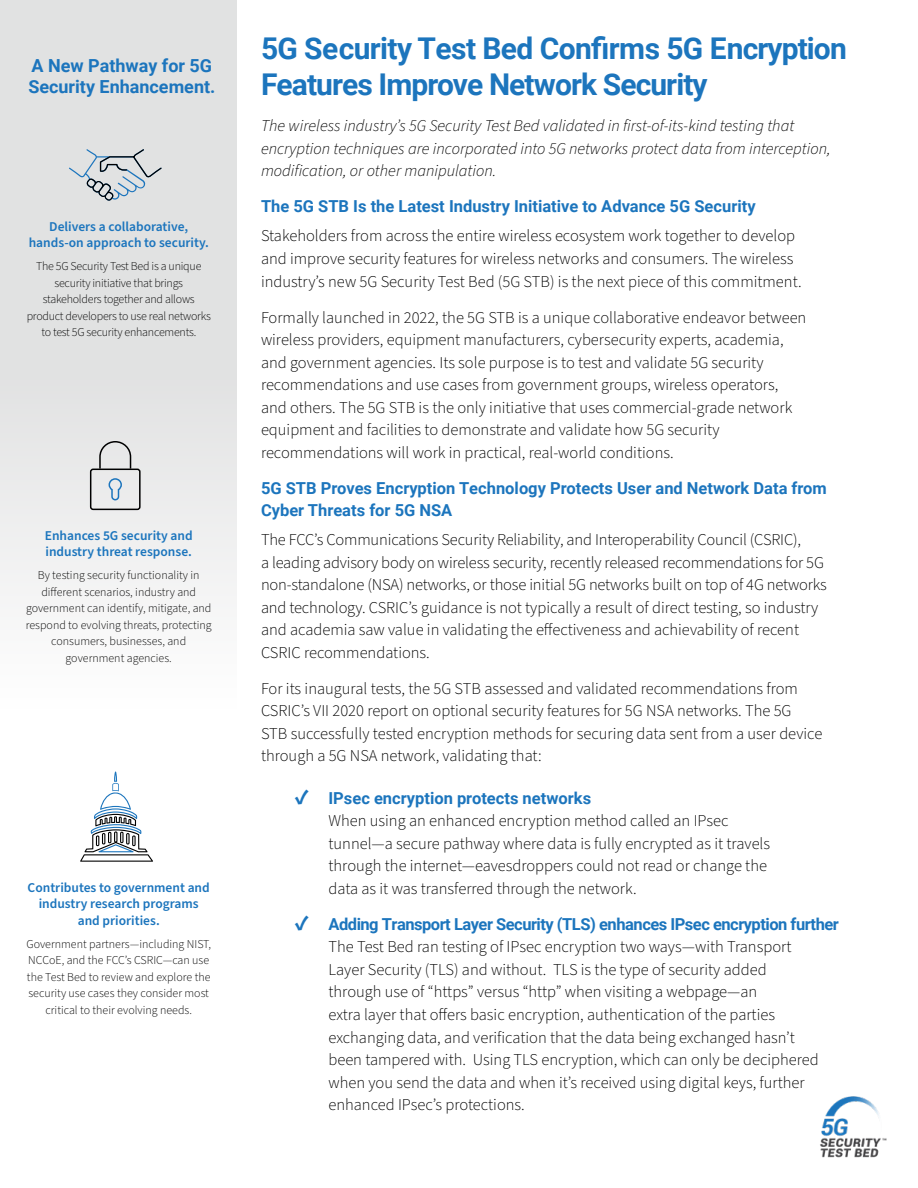
<style>
.page{position:relative;width:918px;height:1188px;background:#fff}
.page>*{position:absolute;margin:0;border:0;box-sizing:border-box;transform-origin:0 0}
.t1{font:700 30px/36px "Roboto";letter-spacing:-.03em;color:#1c75bd}
.t2{font:700 18px/21px "Roboto";color:#1c75bd}
.t3{font:300 16.5px/22.5px "Source Sans Pro";color:#000}
.t4{font:italic 300 16.5px/22.5px "Source Sans Pro";color:#000}
.t5{font:700 16.5px/22.5px "Roboto";color:#1c75bd}
.t6{font:700 16.5px "Roboto";letter-spacing:-.03em;color:#1c75bd}
.t7{font:600 13.5px/16.5px "Source Sans Pro";color:#1c75bd;text-align:center}
.t8{font:300 12px/16.5px "Source Sans Pro";color:#000;text-align:center}
.t9{font:300 12px/16.5px "Source Sans Pro";letter-spacing:-.02em;color:#000;text-align:center}
.s1{font-family:"Source Sans Pro";font-weight:900;font-size:21px}
</style>
<div class="page">
<img style="left:820px;top:1096px;width:67px;height:62px">
<div style="left:0;top:0;width:237px;height:771px;background:linear-gradient(to bottom,#d9dada,#fbfbfb)"></div>
<svg style="left:80px;top:772px;width:73px;height:90px"></svg>
<div style="left:90px;top:469px;width:51px;height:41px;border:2px solid #000;border-radius:2px"></div>
<svg style="left:98px;top:440px;width:34px;height:30px"></svg>
<svg style="left:108px;top:477px;width:15px;height:24px"></svg>
<svg style="left:69px;top:149px;width:93px;height:52px;background:#c8ced2"></svg>
<p class="t2" style="left:28px;top:54px;width:189px">A New Pathway for 5G<br>Security Enhancement.</p>
<p class="t7" style="left:29px;top:218px;width:182px">Delivers a collaborative, hands-on approach to security.</p>
<p class="t9" style="left:27px;top:258px;width:186px">The 5G Security Test Bed is a unique security initiative that brings stakeholders together and allows product developers to use real networks to test 5G security enhancements.</p>
<p class="t7" style="left:45px;top:527px;width:149px;text-align:left">Enhances 5G security and industry threat response.</p>
<p class="t8" style="left:26px;top:567px;width:187px">By testing security functionality in different scenarios, industry and government can identify, mitigate, and respond to evolving threats, protecting consumers, businesses, and government agencies.</p>
<p class="t7" style="left:28px;top:879px;width:184px">Contributes to government and industry research programs and priorities.</p>
<p class="t8" style="left:26px;top:936px;width:186px">Government partners—including NIST, NCCoE, and the FCC’s CSRIC—can use the Test Bed to review and explore the security use cases they consider most critical to their evolving needs.</p>
<h1 class="t1" style="left:261px;top:29px;width:587px">5G Security Test Bed Confirms 5G Encryption<br>Features Improve Network Security</h1>
<p class="t4" style="left:261px;top:115px;width:571px">The wireless industry’s 5G Security Test Bed validated in first-of-its-kind testing that encryption techniques are incorporated into 5G networks protect data from interception, modification, or other manipulation.</p>
<p class="t5" style="left:261px;top:195px;width:496px">The 5G STB Is the Latest Industry Initiative to Advance 5G Security</p>
<p class="t3" style="left:261px;top:225px;width:542px">Stakeholders from across the entire wireless ecosystem work together to develop and improve security features for wireless networks and consumers. The wireless industry’s new 5G Security Test Bed (5G STB) is the next piece of this commitment.</p>
<p class="t3" style="left:261px;top:306px;width:547px">Formally launched in 2022, the 5G STB is a unique collaborative endeavor between wireless providers, equipment manufacturers, cybersecurity experts, academia, and government agencies. Its sole purpose is to test and validate 5G security recommendations and use cases from government groups, wireless operators, and others. The 5G STB is the only initiative that uses commercial-grade network equipment and facilities to demonstrate and validate how 5G security recommendations will work in practical, real-world conditions.</p>
<p class="t5" style="left:261px;top:476px;width:567px">5G STB Proves Encryption Technology Protects User and Network Data from<br>Cyber Threats for 5G NSA</p>
<p class="t3" style="left:261px;top:529px;width:567px">The FCC’s Communications Security Reliability, and Interoperability Council (CSRIC),<br>a leading advisory body on wireless security, recently released recommendations for 5G non-standalone (NSA) networks, or those initial 5G networks built on top of 4G networks and technology. CSRIC’s guidance is not typically a result of direct testing, so industry and academia saw value in validating the effectiveness and achievability of recent CSRIC recommendations.</p>
<p class="t3" style="left:261px;top:678px;width:563px">For its inaugural tests, the 5G STB assessed and validated recommendations from CSRIC’s VII 2020 report on optional security features for 5G NSA networks. The 5G<br>STB successfully tested encryption methods for securing data sent from a user device through a 5G NSA network, validating that:</p>
<p class="t5" style="left:295px;top:786px;width:298px"><span class="s1">✓</span> IPsec encryption protects networks</p>
<p class="t3" style="left:328px;top:810px;width:443px">When using an enhanced encryption method called an IPsec tunnel—a secure pathway where data is fully encrypted as it travels through the internet—eavesdroppers could not read or change the data as it was transferred through the network.</p>
<p class="t6" style="left:295px;top:913px;width:546px"><span class="s1">✓</span> Adding Transport Layer Security (TLS) enhances IPsec encryption further</p>
<p class="t3" style="left:328px;top:936px;width:492px">The Test Bed ran testing of IPsec encryption two ways—with Transport Layer Security (TLS) and without. TLS is the type of security added through use of “https” versus “http” when visiting a webpage—an<br>extra layer that offers basic encryption, authentication of the parties exchanging data, and verification that the data being exchanged hasn’t been tampered with. Using TLS encryption, which can only be deciphered when you send the data and when it’s received using digital keys, further enhanced IPsec’s protections.</p>
</div>
